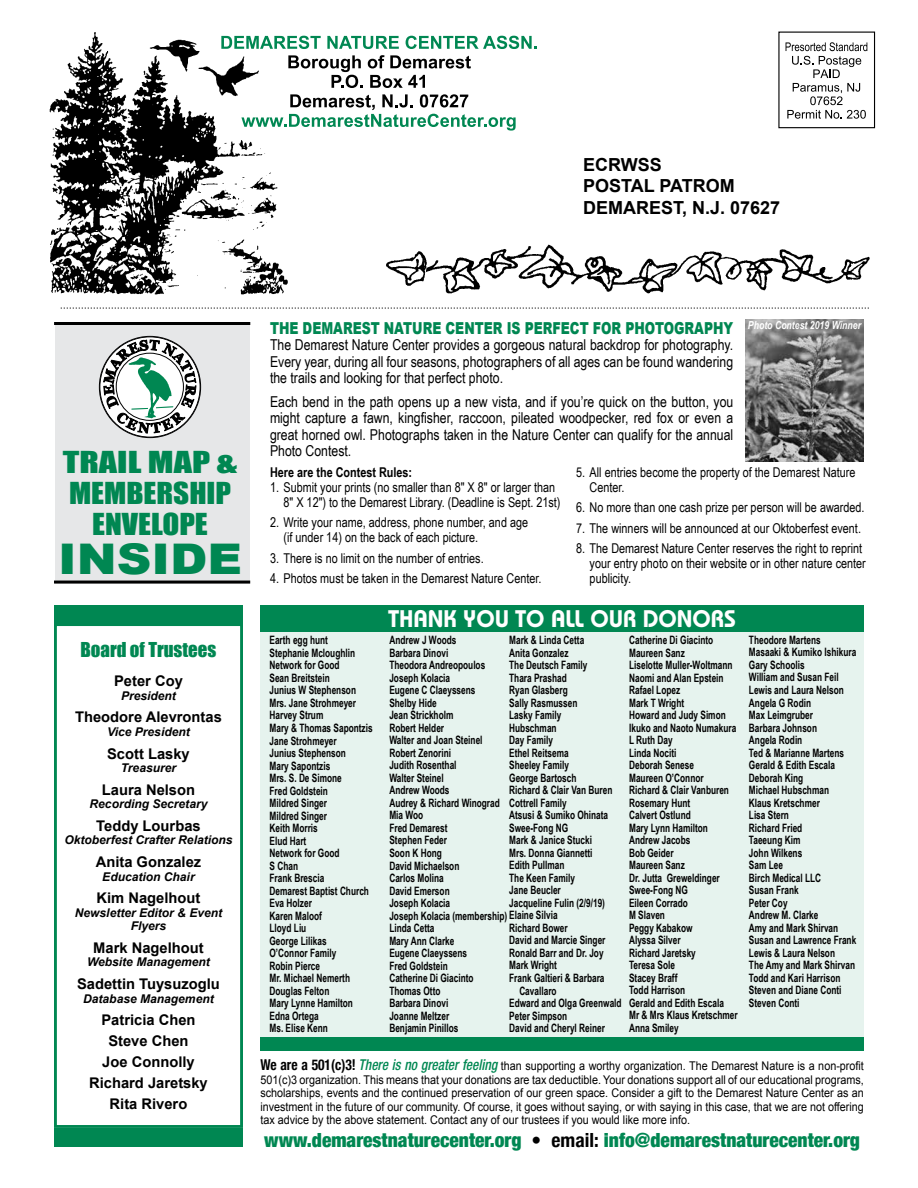
<style>
.page{position:relative;width:918px;height:1188px;background:#fff}
.page>*{position:absolute;margin:0;border:0;box-sizing:border-box;transform-origin:0 0}
.t1{font:900 42.3px "Arial";color:#008752;scale:1.14 1}
.t2{font:27.75px/31px "Impact";color:#008752;text-align:center;scale:1.3 1}
.t3{font:600 24px "Bauhaus";color:#fff}
.t4{font:900 condensed 19.5px "Helvetica Neue";color:#008752}
.t5{font:18.9px "Impact";color:#008752}
.t6{font:700 18px/21.6px "Arial";color:#000}
.t7{font:900 16.5px "Arial";color:#008752;scale:.76 1}
.t8{font:15px/16.5px "Arial Narrow";color:#000;text-align:justify}
.t9{font:700 14.7px/21px "Arial";color:#000;text-align:center}
.t10{font:13.5px/15px "Arial Narrow";color:#000}
.t11{font:700 13.5px "Arial Narrow";color:#000}
.t12{font:12px/13.5px "Arial";color:#000;text-align:justify;scale:.9 1}
.t13{font:italic 700 12px/13.4px "Arial";color:#000;text-align:center}
.t14{font:700 11.55px/12.5px "Arial Narrow";color:#000;scale:.88 1}
.s1{font-family:"Helvetica Neue";font-weight:700;font-stretch:condensed;font-size:15px}
.s2{font-family:"Helvetica Neue";font-weight:500;font-style:italic;font-stretch:condensed;font-size:15px;color:#008752}
.s3{color:#000}
.s4{font-weight:700;color:#000}
</style>
<div class="page">
<div style="left:260px;top:632px;width:604px;height:406px;background:#e6f3ee"></div>
<div style="left:260px;top:1038px;width:604px;height:13px;background:#008752"></div>
<div style="left:260px;top:605px;width:604px;height:27px;background:#008752"></div>
<img style="left:49px;top:31px;width:827px;height:278px">
<svg style="left:221px;top:36px;width:100px;height:13px"></svg>
<svg style="left:327px;top:36px;width:72px;height:13px"></svg>
<svg style="left:406px;top:36px;width:131px;height:13px"></svg>
<svg style="left:288px;top:55px;width:183px;height:33px"></svg>
<svg style="left:241px;top:94px;width:275px;height:37px"></svg>
<svg style="left:786px;top:42px;width:81px;height:77px"></svg>
<div style="left:778px;top:32px;width:97px;height:96px;border:1px solid #000"></div>
<div style="left:54px;top:623px;width:189px;height:505px;border:3px solid #008752"></div>
<div style="left:54px;top:605px;width:189px;height:18px;background:#008752"></div>
<div style="left:54px;top:1128px;width:189px;height:18px;background:#008752"></div>
<div style="left:55px;top:323px;width:195px;height:261px;background:#e6e7e8"></div>
<hr style="left:54px;top:322px;width:196px;height:3px;background:#000">
<hr style="left:54px;top:581px;width:196px;height:3px;background:#000">
<svg style="left:99px;top:336px;width:102px;height:102px"></svg>
<img style="left:745px;top:319px;width:119px;height:142px">
<h3 class="t6" style="left:583px;top:153px;width:199px">ECRWSS<br>POSTAL PATROM<br>DEMAREST, N.J. 07627</h3>
<h2 class="t2" style="left:63px;top:447px;width:136px">TRAIL MAP &amp;<br>MEMBERSHIP<br>ENVELOPE</h2>
<h1 class="t1" style="left:58px;top:528px;width:163px">INSIDE</h1>
<h3 class="t5" style="left:81px;top:638px;width:137px">Board of Trustees</h3>
<p class="t9" style="left:114px;top:670px;width:70px">Peter Coy</p>
<p class="t13" style="left:121px;top:689px;width:56px">President</p>
<p class="t9" style="left:75px;top:707px;width:148px">Theodore Alevrontas</p>
<p class="t13" style="left:107px;top:725px;width:84px">Vice President</p>
<p class="t9" style="left:107px;top:743px;width:84px">Scott Lasky</p>
<p class="t13" style="left:121px;top:761px;width:57px">Treasurer</p>
<p class="t9" style="left:102px;top:779px;width:95px">Laura Nelson</p>
<p class="t13" style="left:90px;top:797px;width:119px">Recording Secretary</p>
<p class="t9" style="left:96px;top:815px;width:106px">Teddy Lourbas</p>
<p class="t13" style="left:64px;top:833px;width:170px">Oktoberfest Crafter Relations</p>
<p class="t9" style="left:96px;top:852px;width:107px">Anita Gonzalez</p>
<p class="t13" style="left:102px;top:870px;width:94px">Education Chair</p>
<p class="t9" style="left:97px;top:888px;width:105px">Kim Nagelhout</p>
<p class="t13" style="left:75px;top:906px;width:149px">Newsletter Editor &amp; Event<br>Flyers</p>
<p class="t9" style="left:93px;top:937px;width:112px">Mark Nagelhout</p>
<p class="t13" style="left:87px;top:955px;width:124px">Website Management</p>
<p class="t9" style="left:77px;top:974px;width:144px">Sadettin Tuysuzoglu</p>
<p class="t13" style="left:83px;top:992px;width:132px">Database Management</p>
<p class="t9" style="left:89px;top:1010px;width:120px">Patricia Chen<br>Steve Chen<br>Joe Connolly<br>Richard Jaretsky<br>Rita Rivero</p>
<h3 class="t7" style="left:270px;top:316px;width:779px">THE DEMAREST NATURE CENTER IS PERFECT FOR PHOTOGRAPHY <sup>Photo</sup> <sup>Contest</sup> <sup>2019</sup> <sup>Winner</sup></h3>
<p class="t8" style="left:270px;top:336px;width:465px">The Demarest Nature Center provides a gorgeous natural backdrop for photography.<br>Every year, during all four seasons, photographers of all ages can be found wandering the trails and looking for that perfect photo.</p>
<p class="t8" style="left:270px;top:392px;width:465px">Each bend in the path opens up a new vista, and if you’re quick on the button, you might capture a fawn, kingfisher, raccoon, pileated woodpecker, red fox or even a great horned owl. Photographs taken in the Nature Center can qualify for the annual Photo Contest.</p>
<p class="t11" style="left:270px;top:462px;width:144px">Here are the Contest Rules:</p>
<p class="t10" style="left:283px;top:479px;width:279px;text-indent:-13px">1. Submit your prints (no smaller than 8″ X 8″ or larger than<br>8″ X 12″) to the Demarest Library. (Deadline is Sept. 21st)</p>
<p class="t10" style="left:284px;top:515px;width:246px;text-indent:-14px">2. Write your name, address, phone number, and age (if under 14) on the back of each picture.</p>
<p class="t10" style="left:270px;top:550px;width:215px">3. There is no limit on the number of entries.</p>
<p class="t10" style="left:270px;top:570px;width:273px">4. Photos must be taken in the Demarest Nature Center.</p>
<p class="t10" style="left:590px;top:464px;width:267px;text-indent:-13px">5. All entries become the property of the Demarest Nature<br>Center.</p>
<p class="t10" style="left:576px;top:499px;width:290px">6. No more than one cash prize per person will be awarded.</p>
<p class="t10" style="left:576px;top:520px;width:286px">7. The winners will be announced at our Oktoberfest event.</p>
<p class="t10" style="left:590px;top:540px;width:278px;text-indent:-13px">8. The Demarest Nature Center reserves the right to reprint your entry photo on their website or in other nature center publicity.</p>
<h3 class="t3" style="left:389px;top:604px;width:349px">THANK YOU TO ALL OUR DONORS</h3>
<p class="t14" style="left:629px;top:633px;width:125px">Catherine Di Giacinto<br>Maureen Sanz<br>Liselotte Muller-Woltmann<br>Naomi and Alan Epstein<br>Rafael Lopez<br>Mark T Wright<br>Howard and Judy Simon<br>Ikuko and Naoto Numakura<br>L Ruth Day<br>Linda Nociti<br>Deborah Senese<br>Maureen O’Connor<br>Richard &amp; Clair Vanburen<br>Rosemary Hunt<br>Calvert Ostlund<br>Mary Lynn Hamilton<br>Andrew Jacobs<br>Bob Geider<br>Maureen Sanz<br>Dr. Jutta Greweldinger<br>Swee-Fong NG<br>Eileen Corrado<br>M Slaven<br>Peggy Kabakow<br>Alyssa Silver<br>Richard Jaretsky<br>Teresa Sole<br>Stacey Braff<br>Todd Harrison<br>Gerald and Edith Escala<br>Mr &amp; Mrs Klaus Kretschmer<br>Anna Smiley</p>
<p class="t14" style="left:749px;top:633px;width:123px">Theodore Martens<br>Masaaki &amp; Kumiko Ishikura<br>Gary Schoolis<br>William and Susan Feil<br>Lewis and Laura Nelson<br>Angela G Rodin<br>Max Leimgruber<br>Barbara Johnson<br>Angela Rodin<br>Ted &amp; Marianne Martens<br>Gerald &amp; Edith Escala<br>Deborah King<br>Michael Hubschman<br>Klaus Kretschmer<br>Lisa Stern<br>Richard Fried<br>Taeeung Kim<br>John Wilkens<br>Sam Lee<br>Birch Medical LLC<br>Susan Frank<br>Peter Coy<br>Andrew M. Clarke<br>Amy and Mark Shirvan<br>Susan and Lawrence Frank<br>Lewis &amp; Laura Nelson<br>The Amy and Mark Shirvan<br>Todd and Kari Harrison<br>Steven and Diane Conti<br>Steven Conti</p>
<p class="t14" style="left:509px;top:633px;width:119px">Mark &amp; Linda Cetta<br>Anita Gonzalez<br>The Deutsch Family<br>Thara Prashad<br>Ryan Glasberg<br>Sally Rasmussen<br>Lasky Family<br>Hubschman<br>Day Family<br>Ethel Reitsema<br>Sheeley Family<br>George Bartosch<br>Richard &amp; Clair Van Buren<br>Cottrell Family<br>Atsusi &amp; Sumiko Ohinata<br>Swee-Fong NG<br>Mark &amp; Janice Stucki<br>Mrs. Donna Giannetti<br>Edith Pullman<br>The Keen Family<br>Jane Beucler<br>Jacqueline Fulin (2/9/19)</p>
<p class="t14" style="left:509px;top:921px;width:68px">Richard Bower</p>
<p class="t14" style="left:509px;top:934px;width:111px">David and Marcie Singer</p>
<p class="t14" style="left:509px;top:946px;width:109px">Ronald Barr and Dr. Joy</p>
<p class="t14" style="left:509px;top:959px;width:56px">Mark Wright</p>
<p class="t14" style="left:509px;top:971px;width:110px">Frank Galtieri &amp; Barbara</p>
<p class="t14" style="left:519px;top:984px;width:44px">Cavallaro</p>
<p class="t14" style="left:509px;top:996px;width:129px">Edward and Olga Greenwald</p>
<p class="t14" style="left:509px;top:1009px;width:67px">Peter Simpson</p>
<p class="t14" style="left:509px;top:1021px;width:110px">David and Cheryl Reiner</p>
<p class="t14" style="left:270px;top:634px;width:119px">Earth egg hunt<br>Stephanie Mcloughlin<br>Network for Good<br>Sean Breitstein<br>Junius W Stephenson<br>Mrs. Jane Strohmeyer<br>Harvey Strum<br>Mary &amp; Thomas Sapontzis<br>Jane Strohmeyer<br>Junius Stephenson<br>Mary Sapontzis<br>Mrs. S. De Simone<br>Fred Goldstein<br>Mildred Singer<br>Mildred Singer<br>Keith Morris<br>Elud Hart<br>Network for Good<br>S Chan<br>Frank Brescia<br>Demarest Baptist Church<br>Eva Holzer<br>Karen Maloof<br>Lloyd Liu<br>George Lilikas<br>O’Connor Family<br>Robin Pierce<br>Mr. Michael Nemerth<br>Douglas Felton<br>Mary Lynne Hamilton<br>Edna Ortega<br>Ms. Elise Kenn</p>
<p class="t14" style="left:389px;top:633px;width:193px">Andrew J Woods<br>Barbara Dinovi<br>Theodora Andreopoulos<br>Joseph Kolacia<br>Eugene C Claeyssens<br>Shelby Hide<br>Jean Strickholm<br>Robert Helder<br>Walter and Joan Steinel<br>Robert Zenorini<br>Judith Rosenthal<br>Walter Steinel<br>Andrew Woods<br>Audrey &amp; Richard Winograd<br>Mia Woo<br>Fred Demarest<br>Stephen Feder<br>Soon K Hong<br>David Michaelson<br>Carlos Molina<br>David Emerson<br>Joseph Kolacia<br>Joseph Kolacia (membership) Elaine Silvia<br>Linda Cetta<br>Mary Ann Clarke<br>Eugene Claeyssens<br>Fred Goldstein<br>Catherine Di Giacinto<br>Thomas Otto<br>Barbara Dinovi<br>Joanne Meltzer<br>Benjamin Pinillos</p>
<p class="t12" style="left:260px;top:1059px;width:672px"><span class="s1">We are a 501(c)3!</span> <span class="s2">There is no greater feeling</span> than supporting a worthy organization. The Demarest Nature is a non-profit 501(c)3 organization. This means that your donations are tax deductible. Your donations support all of our educational programs, scholarships, events and the continued preservation of our green space. Consider a gift to the Demarest Nature Center as an investment in the future of our community. Of course, it goes without saying, or with saying in this case, that we are not offering tax advice by the above statement. Contact any of our trustees if you would like more info.</p>
<h3 class="t4" style="left:264px;top:1124px;width:597px">www.demarestnaturecenter.org <span class="s3">•</span> <span class="s4">email:</span> info@demarestnaturecenter.org</h3>
</div>
